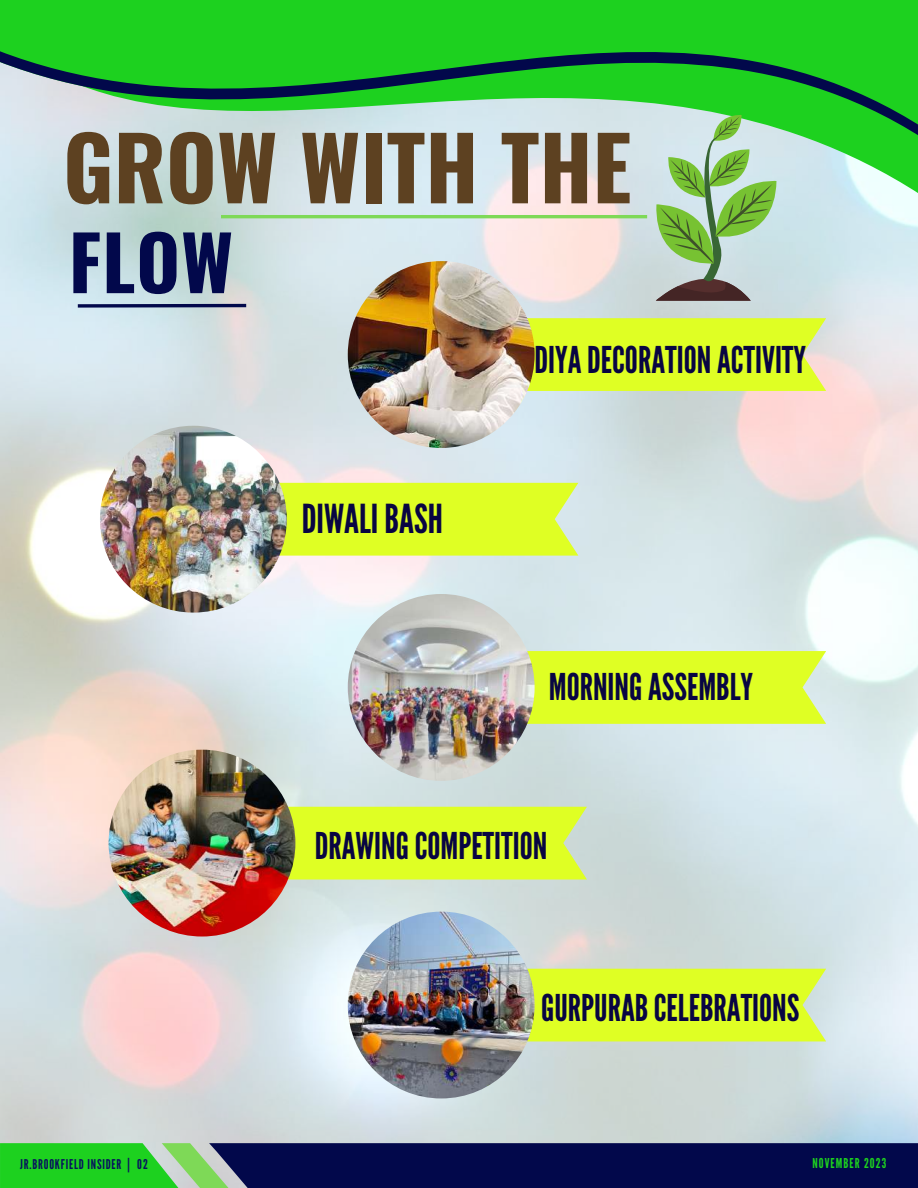
<style>
.page{position:relative;width:918px;height:1188px;background:#fff}
.page>*{position:absolute;margin:0;border:0;box-sizing:border-box;transform-origin:0 0}
.t1{font:700 87px "Oswald";color:#5d4121}
.t2{font:700 75px "Oswald";color:#02084b}
.t3{font:39.9px "League Gothic";color:#080542}
.t4{font:36.9px "League Gothic";color:#080542}
.t5{font:13.65px "League Gothic";letter-spacing:.08em;color:#1dd11f}
.t6{font:13.5px "League Gothic";letter-spacing:.06em;color:#07135d}
</style>
<div class="page">
<img style="left:0;top:231px;width:918px;height:912px">
<svg style="left:0;top:0;width:918px;height:231px"></svg>
<hr style="left:221px;top:215px;width:426px;height:3px;background:#7ed957">
<svg style="left:78px;top:304px;width:168px;height:4px"></svg>
<svg style="left:0;top:1143px;width:918px;height:45px"></svg>
<div style="left:527px;top:318px;width:299px;height:73px;background:#dfff24"></div>
<img style="left:348px;top:261px;width:186px;height:187px;border-radius:50%">
<div style="left:279px;top:483px;width:299px;height:73px;background:#dfff24"></div>
<img style="left:100px;top:426px;width:187px;height:186px;border-radius:50%">
<div style="left:528px;top:651px;width:298px;height:73px;background:#dfff24"></div>
<img style="left:348px;top:594px;width:187px;height:187px;border-radius:50%">
<div style="left:288px;top:807px;width:299px;height:73px;background:#dfff24"></div>
<img style="left:109px;top:750px;width:186px;height:186px;border-radius:50%">
<div style="left:528px;top:969px;width:298px;height:72px;background:#dfff24"></div>
<img style="left:348px;top:912px;width:187px;height:186px;border-radius:50%">
<svg style="left:654px;top:113px;width:122px;height:188px"></svg>
<h1 class="t1" style="left:63px;top:100px;width:570px">GROW WITH THE</h1>
<h2 class="t2" style="left:69px;top:204px;width:166px">FLOW</h2>
<p class="t3" style="left:302px;top:496px;width:143px">DIWALIBASH</p>
<p class="t4" style="left:535px;top:338px;width:273px">DIYADECORATIONACTIVITY</p>
<p class="t4" style="left:549px;top:665px;width:206px">MORNINGASSEMBLY</p>
<p class="t4" style="left:315px;top:824px;width:234px">DRAWINGCOMPETITION</p>
<p class="t4" style="left:541px;top:987px;width:260px">GURPURABCELEBRATIONS</p>
<p class="t6" style="left:20px;top:1157px;width:129px">JR.BROOKFIELD INSIDER | 02</p>
<p class="t5" style="left:812px;top:1155px;width:75px">NOVEMBER 2023</p>
</div>
